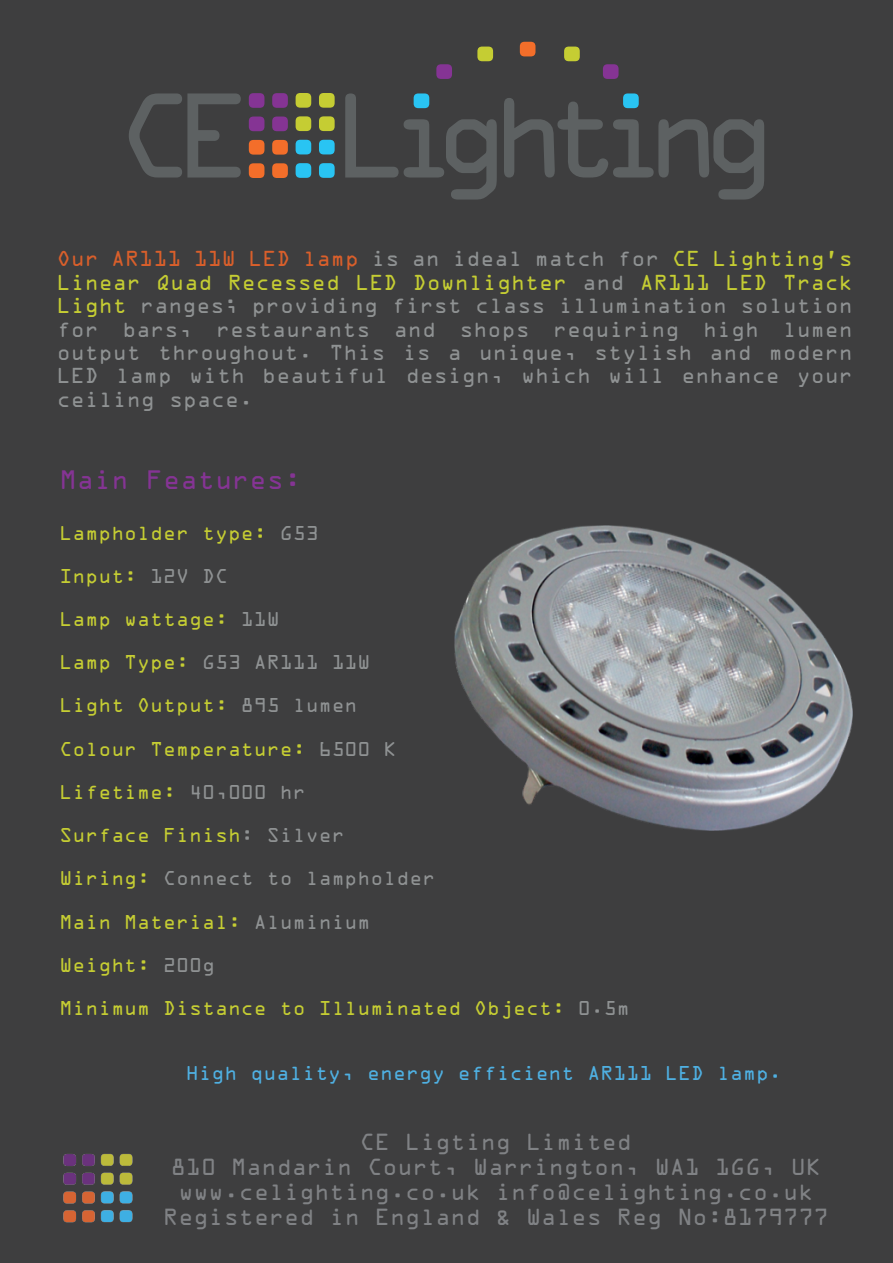
<style>
.page{position:relative;width:893px;height:1263px;background:#3e3e3f}
.page>*{position:absolute;margin:0;border:0;box-sizing:border-box;transform-origin:0 0}
.t1{font:24px "OCRA Std";color:#853494}
.t2{font:21px/25.2px "OCRA Std";color:#808285;text-align:center}
.t3{font:19.5px/23.4px "OCRA Std";color:#8f9293;text-align:justify}
.t4{font:18px "OCRA Std";color:#c5cd33}
.t5{font:18px "OCRA Std";color:#8f9293}
.t6{font:18px "OCRA Std";color:#4fb0e2}
.s1{color:#d95f2b}
.s2{color:#c5cd33}
.s3{color:#8f9293}
</style>
<div class="page">
<img style="left:454px;top:525px;width:399px;height:305px">
<img style="left:63px;top:1153px;width:70px;height:70px">
<svg style="left:129px;top:93px;width:112px;height:84px"></svg>
<svg style="left:345px;top:93px;width:152px;height:107px"></svg>
<div style="left:623px;top:93px;width:16px;height:15px;background:#29c4f3;border-radius:5px"></div>
<svg style="left:504px;top:98px;width:260px;height:102px"></svg>
<div style="left:520px;top:42px;width:15px;height:14px;background:#f36e2a;border-radius:5px"></div>
<div style="left:436px;top:64px;width:16px;height:15px;background:#853494;border-radius:5px"></div>
<div style="left:603px;top:64px;width:16px;height:15px;background:#853494;border-radius:5px"></div>
<div style="left:477px;top:47px;width:16px;height:14px;background:#c5cd33;border-radius:5px"></div>
<div style="left:564px;top:47px;width:16px;height:14px;background:#c5cd33;border-radius:5px"></div>
<div style="left:249px;top:93px;width:15px;height:15px;background:#853494;border-radius:5px"></div>
<div style="left:249px;top:117px;width:15px;height:14px;background:#853494;border-radius:5px"></div>
<div style="left:272px;top:93px;width:16px;height:15px;background:#853494;border-radius:5px"></div>
<div style="left:272px;top:117px;width:16px;height:14px;background:#853494;border-radius:5px"></div>
<div style="left:249px;top:140px;width:15px;height:15px;background:#f36e2a;border-radius:5px"></div>
<div style="left:249px;top:163px;width:15px;height:15px;background:#f36e2a;border-radius:5px"></div>
<div style="left:272px;top:140px;width:16px;height:15px;background:#f36e2a;border-radius:5px"></div>
<div style="left:272px;top:163px;width:16px;height:15px;background:#f36e2a;border-radius:5px"></div>
<div style="left:296px;top:93px;width:15px;height:15px;background:#c5cd33;border-radius:5px"></div>
<div style="left:296px;top:116px;width:15px;height:15px;background:#c5cd33;border-radius:5px"></div>
<div style="left:319px;top:93px;width:16px;height:15px;background:#c5cd33;border-radius:5px"></div>
<div style="left:319px;top:116px;width:16px;height:15px;background:#c5cd33;border-radius:5px"></div>
<div style="left:296px;top:140px;width:15px;height:14px;background:#29c4f3;border-radius:5px"></div>
<div style="left:296px;top:163px;width:15px;height:15px;background:#29c4f3;border-radius:5px"></div>
<div style="left:319px;top:140px;width:16px;height:14px;background:#29c4f3;border-radius:5px"></div>
<div style="left:319px;top:163px;width:16px;height:15px;background:#29c4f3;border-radius:5px"></div>
<p class="t3" style="left:57px;top:249px;width:798px"><span class="s1">Our AR111 11W LED lamp</span> is an ideal match for <span class="s2">CE Lighting’s Linear Quad Recessed LED Downlighter</span> and <span class="s2">AR111 LED Track Light</span> ranges; providing first class illumination solution for bars, restaurants and shops requiring high lumen output throughout. This is a unique, stylish and modern LED lamp with beautiful design, which will enhance your ceiling space.</p>
<p class="t1" style="left:59px;top:469px;width:243px">Main Features:</p>
<p class="t4" style="left:59px;top:525px;width:261px">Lampholder type: <span class="s3">G53</span></p>
<p class="t4" style="left:59px;top:568px;width:170px">Input: <span class="s3">12V DC</span></p>
<p class="t4" style="left:59px;top:611px;width:222px">Lamp wattage: <span class="s3">11W</span></p>
<p class="t5" style="left:59px;top:654px;width:313px"><span class="s2">Lamp Type:</span> G53 AR111 11W</p>
<p class="t4" style="left:59px;top:698px;width:300px">Light Output: <span class="s3">895 lumen</span></p>
<p class="t4" style="left:59px;top:741px;width:338px">Colour Temperature: <span class="s3">6500 K</span></p>
<p class="t4" style="left:59px;top:784px;width:248px">Lifetime: <span class="s3">40,000 hr</span></p>
<p class="t4" style="left:59px;top:827px;width:287px">Surface Finish<span class="s3">: Silver</span></p>
<p class="t5" style="left:59px;top:870px;width:377px"><span class="s2">Wiring:</span> Connect to lampholder</p>
<p class="t4" style="left:59px;top:914px;width:313px">Main Material: <span class="s3">Aluminium</span></p>
<p class="t4" style="left:59px;top:957px;width:157px">Weight: <span class="s3">200g</span></p>
<p class="t4" style="left:59px;top:1000px;width:572px">Minimum Distance to Illuminated Object: <span class="s3">0.5m</span></p>
<p class="t6" style="left:186px;top:1065px;width:598px">High quality, energy efficient AR111 LED lamp.</p>
<p class="t2" style="left:163px;top:1131px;width:667px">CE Ligting Limited<br>810 Mandarin Court, Warrington, WA1 1GG, UK www.celighting.co.uk info@celighting.co.uk Registered in England &amp; Wales Reg No:8179777</p>
</div>
